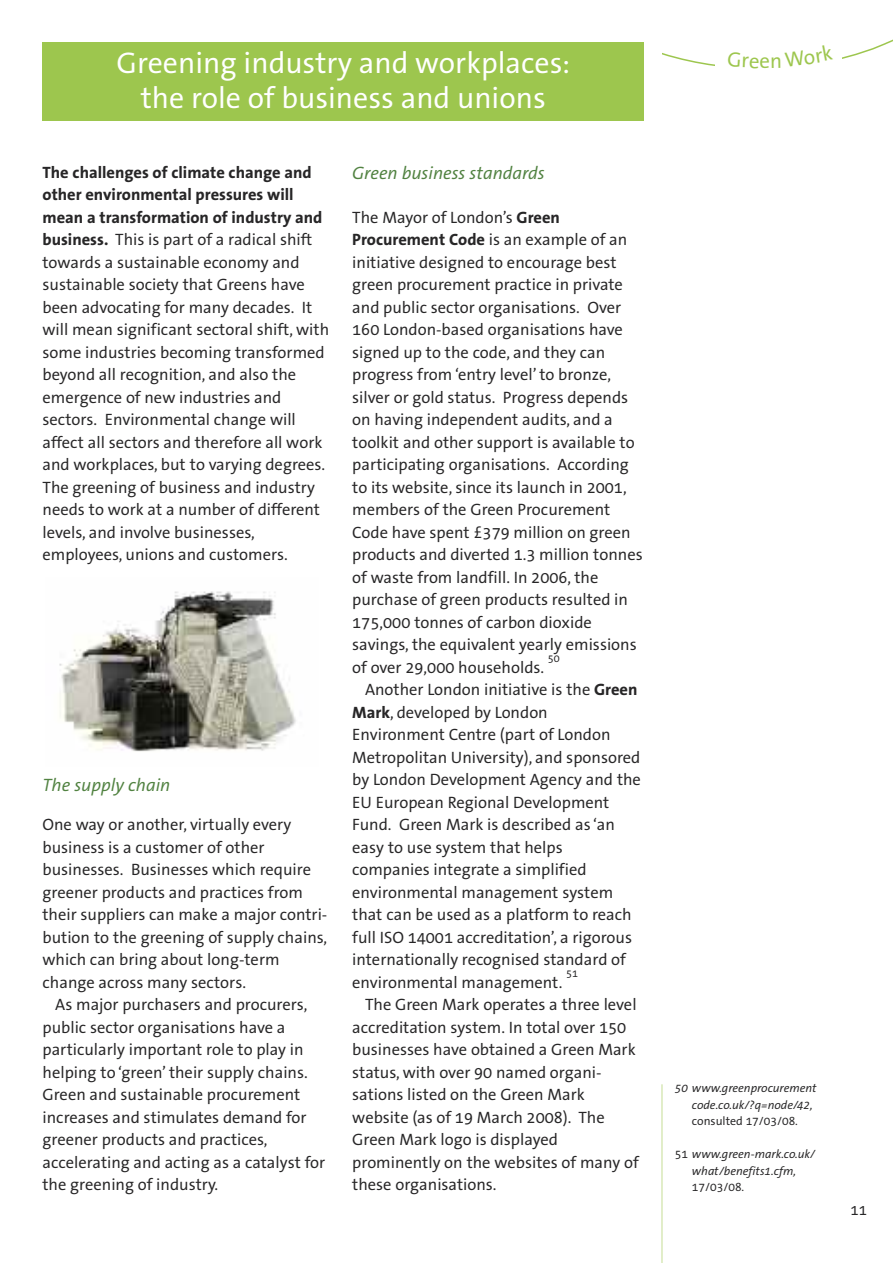
<style>
.page{position:relative;width:893px;height:1263px;background:#fff}
.page>*{position:absolute;margin:0;border:0;box-sizing:border-box;transform-origin:0 0}
.t1{font:30px/34.5px "The Sans Office";color:#fff;text-align:center}
.t2{font:italic 18px "The Sans Office";color:#518241}
.t3{font:16.5px/22.5px "The Sans Office";color:#272627}
.t4{font:15px "The Sans Office";color:#272627}
.t5{font:italic 12px/16.5px "The Sans Office";color:#272627}
.t6{font:12px "The Sans Office";color:#272627}
.t7{font:10.8px "The Sans Office";color:#272627}
.s1{font-weight:700}
.s2{font-style:normal}
</style>
<div class="page">
<div style="left:43px;top:43px;width:601px;height:78px;background:#9dc64e"></div>
<img style="left:59px;top:591px;width:237px;height:161px">
<hr style="left:661px;top:1084px;width:2px;height:179px;background:#d8e8b8">
<svg style="left:589px;top:39px;width:304px;height:27px"></svg>
<h1 class="t1" style="left:117px;top:49px;width:455px">Greening industry and workplaces: the role of business and unions</h1>
<p class="t3" style="left:43px;top:162px;width:288px"><span class="s1">The challenges of climate change and other environmental pressures will mean a transformation of industry and business.</span> This is part of a radical shift towards a sustainable economy and sustainable society that Greens have been advocating for many decades. It will mean significant sectoral shift, with some industries becoming transformed beyond all recognition, and also the emergence of new industries and sectors. Environmental change will affect all sectors and therefore all work and workplaces, but to varying degrees.<br>The greening of business and industry needs to work at a number of different levels, and involve businesses, employees, unions and customers.</p>
<p class="t2" style="left:352px;top:166px;width:194px">Green business standards</p>
<p class="t3" style="left:352px;top:207px;width:292px">The Mayor of London’s <span class="s1">Green Procurement Code</span> is an example of an initiative designed to encourage best green procurement practice in private and public sector organisations. Over 160 London-based organisations have signed up to the code, and they can progress from ‘entry level’ to bronze, silver or gold status. Progress depends on having independent audits, and a toolkit and other support is available to participating organisations. According to its website, since its launch in 2001, members of the Green Procurement Code have spent £379 million on green products and diverted 1.3 million tonnes of waste from landfill. In 2006, the purchase of green products resulted in 175,000 tonnes of carbon dioxide savings, the equivalent yearly emissions of over 29,000 households.</p>
<p class="t7" style="left:548px;top:654px;width:13px">50</p>
<p class="t3" style="left:352px;top:680px;width:290px;text-indent:13px">Another London initiative is the <span class="s1">Green Mark</span>, developed by London Environment Centre (part of London Metropolitan University), and sponsored by London Development Agency and the EU European Regional Development Fund. Green Mark is described as ‘an easy to use system that helps companies integrate a simplified environmental management system that can be used as a platform to reach full ISO 14001 accreditation’, a rigorous internationally recognised standard of environmental management.</p>
<p class="t2" style="left:43px;top:778px;width:129px">The supply chain</p>
<p class="t3" style="left:43px;top:815px;width:286px">One way or another, virtually every business is a customer of other businesses. Businesses which require greener products and practices from their suppliers can make a major contri&shy;bution to the greening of supply chains, which can bring about long-term change across many sectors.</p>
<p class="t3" style="left:43px;top:995px;width:284px;text-indent:13px">As major purchasers and procurers, public sector organisations have a particularly important role to play in helping to ‘green’ their supply chains.<br>Green and sustainable procurement increases and stimulates demand for greener products and practices, accelerating and acting as a catalyst for the greening of industry.</p>
<p class="t7" style="left:566px;top:969px;width:13px">51</p>
<p class="t3" style="left:352px;top:995px;width:288px;text-indent:13px">The Green Mark operates a three level accreditation system. In total over 150 businesses have obtained a Green Mark status, with over 90 named organi&shy;sations listed on the Green Mark website (as of 19 March 2008). The Green Mark logo is displayed prominently on the websites of many of these organisations.</p>
<p class="t5" style="left:692px;top:1081px;width:126px;text-indent:-17px">50 www.greenprocurement code.co.uk/?q=node/42,</p>
<p class="t6" style="left:692px;top:1116px;width:108px">consulted 17/03/08.</p>
<p class="t5" style="left:675px;top:1147px;width:142px;text-align:center"><span class="s2">51</span> www.green-mark.co.uk/ what/benefits1.cfm,</p>
<p class="t6" style="left:692px;top:1182px;width:54px">17/03/08.</p>
<p class="t4" style="left:850px;top:1203px;width:18px">11</p>
</div>
